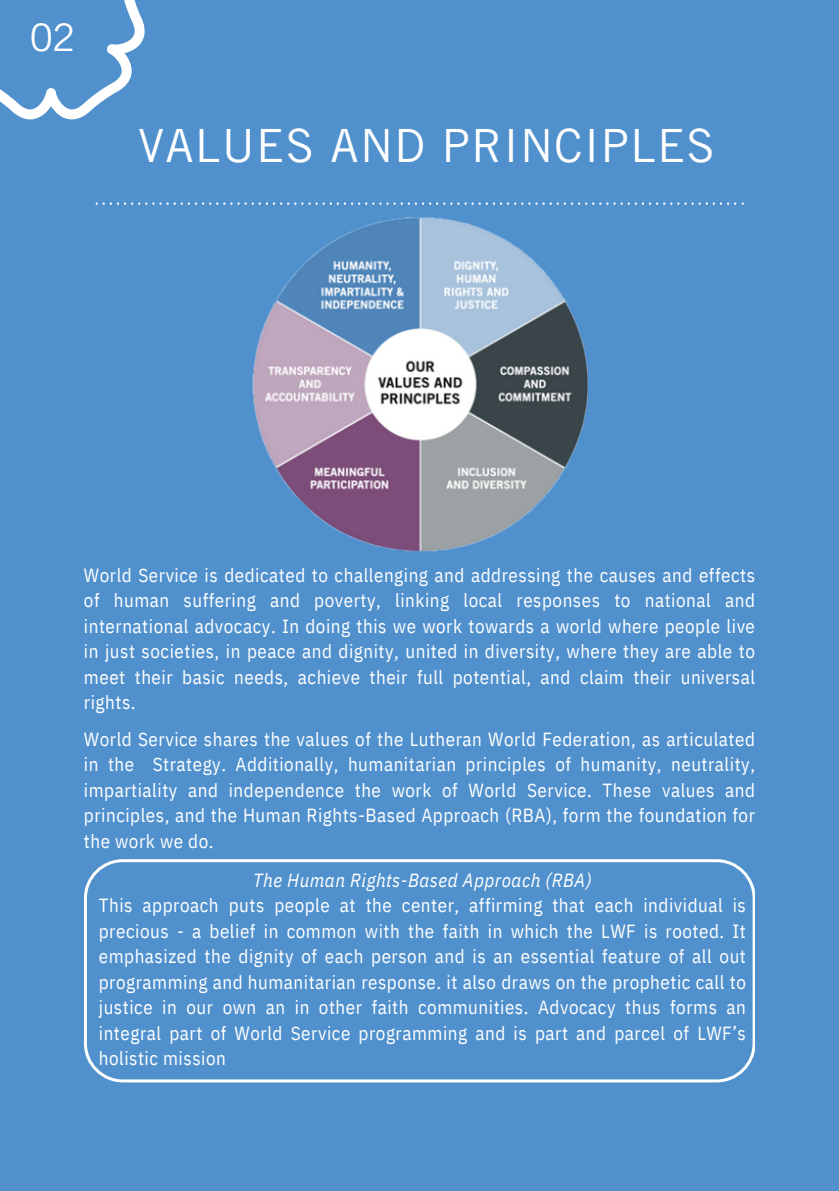
<style>
.page{position:relative;width:839px;height:1191px;background:#fff}
.page>*{position:absolute;margin:0;border:0;box-sizing:border-box;transform-origin:0 0}
.t1{font:46px "Trade Gothic LT Pro";letter-spacing:.03em;color:#fff}
.t2{font:38px "Trade Gothic LT Pro";color:#fff}
.t3{font:19px/25.6px "IBM Plex Sans Cond";letter-spacing:.025em;color:#fff;text-align:justify}
.t4{font:italic 19px "IBM Plex Sans Cond";letter-spacing:.025em;color:#fff}
</style>
<div class="page">
<div style="left:0;top:0;width:838px;height:1191px;background:#4f90cd"></div>
<svg style="left:96px;top:202px;width:648px;height:3px"></svg>
<img style="left:252px;top:217px;width:336px;height:335px">
<svg style="left:84px;top:859px;width:670px;height:223px"></svg>
<svg style="left:0;top:0;width:145px;height:119px"></svg>
<p class="t2" style="left:30px;top:23px;width:47px">02</p>
<h1 class="t1" style="left:138px;top:129px;width:577px">VALUES AND PRINCIPLES</h1>
<p class="t3" style="left:84px;top:562px;width:672px">World Service is dedicated to challenging and addressing the causes and effects of human suffering and poverty, linking local responses to national and international advocacy. In doing this we work towards a world where people live in just societies, in peace and dignity, united in diversity, where they are able to meet their basic needs, achieve their full potential, and claim their universal rights.</p>
<p class="t3" style="left:84px;top:726px;width:672px">World Service shares the values of the Lutheran World Federation, as articulated in the Strategy. Additionally, humanitarian principles of humanity, neutrality, impartiality and independence the work of World Service. These values and principles, and the Human Rights-Based Approach (RBA), form the foundation for the work we do.</p>
<p class="t4" style="left:253px;top:867px;width:340px">The Human Rights-Based Approach (RBA)</p>
<p class="t3" style="left:99px;top:892px;width:648px">This approach puts people at the center, affirming that each individual is precious - a belief in common with the faith in which the LWF is rooted. It emphasized the dignity of each person and is an essential feature of all out programming and humanitarian response. it also draws on the prophetic call to justice in our own an in other faith communities. Advocacy thus forms an integral part of World Service programming and is part and parcel of LWF’s holistic mission</p>
</div>
